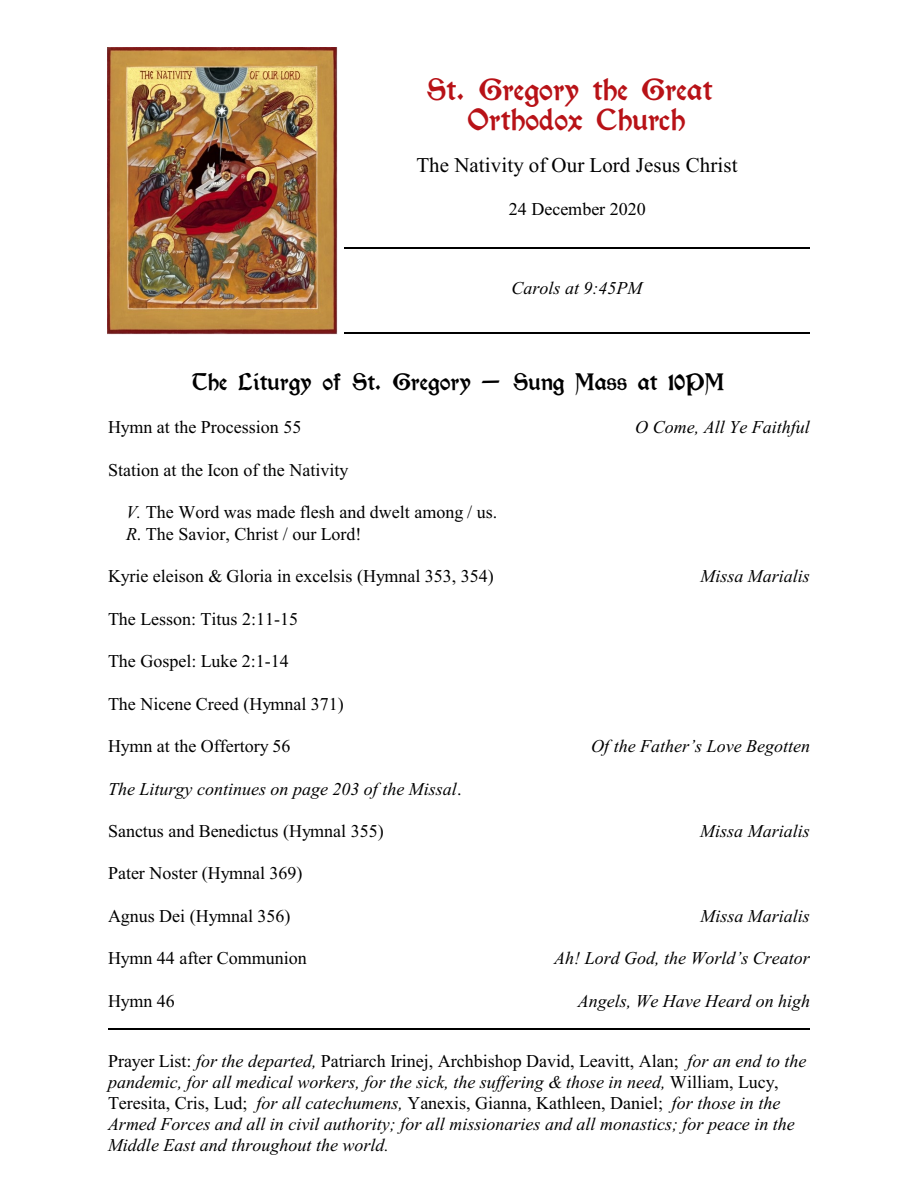
<style>
.page{position:relative;width:918px;height:1188px;background:#fff}
.page>*{position:absolute;margin:0;border:0;box-sizing:border-box;transform-origin:0 0}
.t1{font:27px/29.8px "Kelmscott";color:#b81217;text-align:center}
.t2{font:21px "Kelmscott";color:#000}
.t3{font:21px "Times New Roman";letter-spacing:.005em;color:#000}
.t4{font:italic 18px/21.3px "Times New Roman";color:#000}
.t5{font:18px/21.3px "Times New Roman";color:#000}
.s1{font-style:italic}
.s2{font-style:normal}
</style>
<div class="page">
<img style="left:107px;top:47px;width:231px;height:288px">
<hr style="left:344px;top:248px;width:466px;height:1px;background:#000">
<hr style="left:344px;top:332px;width:466px;height:1px;background:#000">
<hr style="left:108px;top:1029px;width:702px;height:1px;background:#000">
<h1 class="t1" style="left:427px;top:77px;width:287px">St. Gregory the Great<br>Orthodox Church</h1>
<p class="t3" style="left:417px;top:157px;width:323px">The Nativity of Our Lord Jesus Christ</p>
<p class="t5" style="left:509px;top:200px;width:138px">24 December 2020</p>
<p class="t4" style="left:512px;top:279px;width:133px">Carols at 9:45PM</p>
<p class="t2" style="left:193px;top:372px;width:534px">The Liturgy of St. Gregory - Sung Mass at 10PM</p>
<p class="t5" style="left:108px;top:418px;width:195px">Hymn at the Procession 55</p>
<p class="t4" style="left:635px;top:418px;width:176px">O Come, All Ye Faithful</p>
<p class="t5" style="left:108px;top:461px;width:242px">Station at the Icon of the Nativity</p>
<p class="t5" style="left:126px;top:503px;width:373px"><span class="s1">V.</span> The Word was made flesh and dwelt among / us.<br><span class="s1">R</span>. The Savior, Christ / our Lord!</p>
<p class="t5" style="left:108px;top:567px;width:387px">Kyrie eleison &amp; Gloria in excelsis (Hymnal 353, 354)</p>
<p class="t4" style="left:700px;top:567px;width:111px">Missa Marialis</p>
<p class="t5" style="left:108px;top:610px;width:192px">The Lesson: Titus 2:11-15</p>
<p class="t5" style="left:108px;top:652px;width:182px">The Gospel: Luke 2:1-14</p>
<p class="t5" style="left:108px;top:695px;width:237px">The Nicene Creed (Hymnal 371)</p>
<p class="t5" style="left:108px;top:737px;width:184px">Hymn at the Offertory 56</p>
<p class="t4" style="left:591px;top:737px;width:220px">Of the Father’s Love Begotten</p>
<p class="t4" style="left:108px;top:780px;width:355px">The Liturgy continues on page 203 of the Missal<span class="s2">.</span></p>
<p class="t5" style="left:108px;top:822px;width:277px">Sanctus and Benedictus (Hymnal 355)</p>
<p class="t4" style="left:700px;top:822px;width:111px">Missa Marialis</p>
<p class="t5" style="left:108px;top:865px;width:196px">Pater Noster (Hymnal 369)</p>
<p class="t5" style="left:108px;top:907px;width:184px">Agnus Dei (Hymnal 356)</p>
<p class="t4" style="left:700px;top:907px;width:111px">Missa Marialis</p>
<p class="t5" style="left:108px;top:949px;width:200px">Hymn 44 after Communion</p>
<p class="t4" style="left:554px;top:949px;width:257px">Ah! Lord God, the World’s Creator</p>
<p class="t5" style="left:108px;top:992px;width:68px">Hymn 46</p>
<p class="t4" style="left:578px;top:992px;width:234px">Angels, We Have Heard on high</p>
<p class="t4" style="left:108px;top:1052px;width:700px"><span class="s2">Prayer List:</span> for the departed, <span class="s2">Patriarch Irinej, Archbishop David, Leavitt, Alan;</span> for an end to the pandemic, for all medical workers, for the sick, the suffering &amp; those in need, <span class="s2">William, Lucy, Teresita, Cris, Lud;</span> for all catechumens, <span class="s2">Yanexis, Gianna, Kathleen, Daniel;</span> for those in the Armed Forces and all in civil authority; for all missionaries and all monastics; for peace in the Middle East and throughout the world.</p>
</div>
